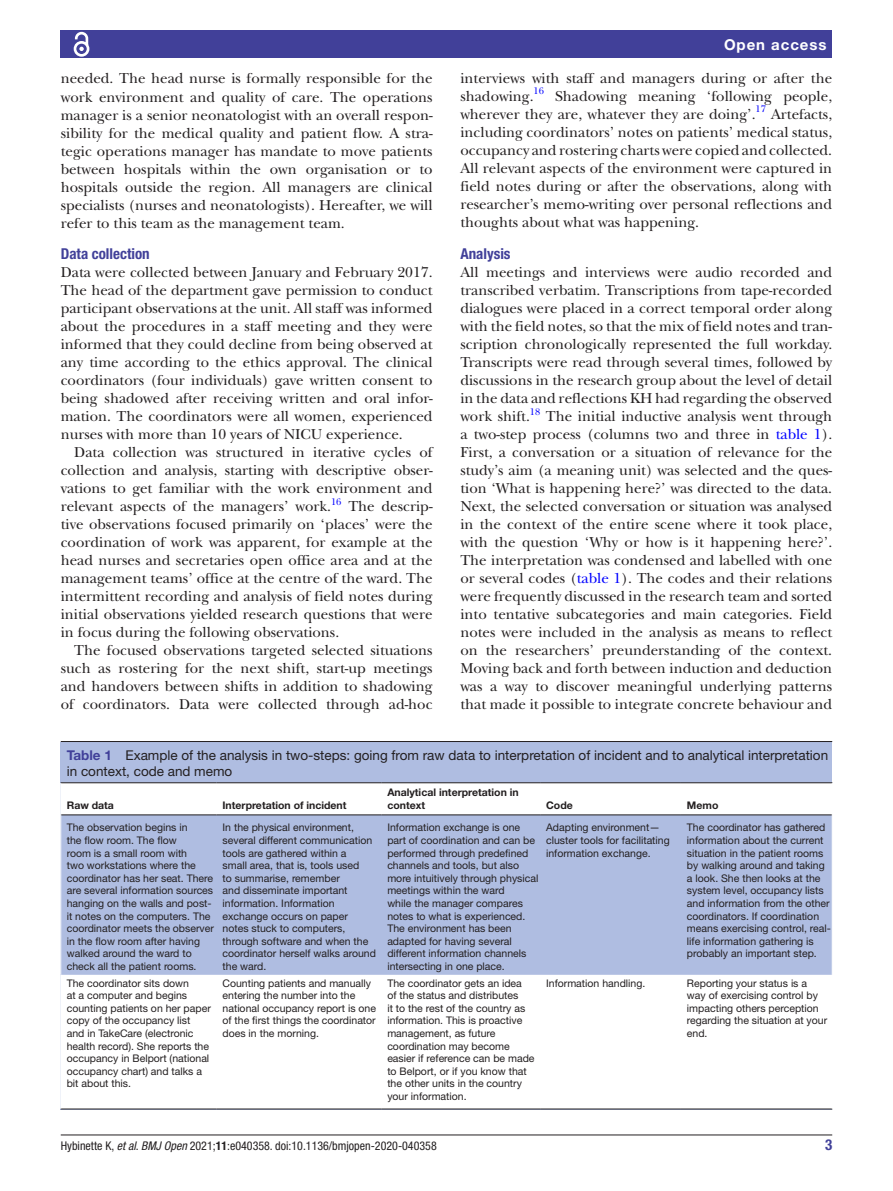
<style>
.page{position:relative;width:893px;height:1191px;background:#fff}
.page>*{position:absolute;margin:0;border:0;box-sizing:border-box;transform-origin:0 0}
.t1{font:15px/18px "New Baskerville";color:#231f20;text-align:justify}
.t2{font:700 condensed 15px "Helvetica Neue LT Std";color:#414099}
.t3{font:700 15px "Helvetica Neue LT Std";letter-spacing:.065em;color:#fff}
.t4{font:13.5px/16.5px "Helvetica Neue LT Std";color:#231f20}
.t5{font:condensed 12px "Helvetica Neue LT Std";color:#231f20}
.t6{font:10.5px/12.6px "Helvetica Neue LT Std";color:#231f20}
.t7{font:700 10.5px/12.6px "Helvetica Neue LT Std";color:#231f20}
.t8{font:9.9px "New Baskerville";color:#00f}
.s1{color:#00f}
.s2{font-weight:700;color:#414099}
.s3{font-style:italic}
.s4{font-weight:700}
</style>
<div class="page">
<hr style="left:61px;top:1134px;width:771px;height:1px;background:#231f20">
<div style="left:61px;top:31px;width:771px;height:27px;background:#414099"></div>
<svg style="left:73px;top:31px;width:17px;height:26px"></svg>
<div style="left:61px;top:742px;width:771px;height:367px;background:#afbde1"></div>
<hr style="left:61px;top:741px;width:771px;height:1px;background:#231f20">
<div style="left:61px;top:783px;width:771px;height:325px;background:#fff"></div>
<svg style="left:61px;top:815px;width:771px;height:159px"></svg>
<hr style="left:61px;top:782px;width:156px;height:1px;background:#231f20">
<hr style="left:61px;top:814px;width:156px;height:1px;background:#231f20">
<hr style="left:217px;top:782px;width:164px;height:1px;background:#231f20">
<hr style="left:217px;top:814px;width:164px;height:1px;background:#231f20">
<hr style="left:381px;top:782px;width:159px;height:1px;background:#231f20">
<hr style="left:381px;top:814px;width:159px;height:1px;background:#231f20">
<hr style="left:540px;top:782px;width:141px;height:1px;background:#231f20">
<hr style="left:540px;top:814px;width:141px;height:1px;background:#231f20">
<hr style="left:681px;top:782px;width:151px;height:1px;background:#231f20">
<hr style="left:681px;top:814px;width:151px;height:1px;background:#231f20">
<hr style="left:61px;top:1108px;width:156px;height:1px;background:#231f20">
<hr style="left:217px;top:1108px;width:164px;height:1px;background:#231f20">
<hr style="left:381px;top:1108px;width:159px;height:1px;background:#231f20">
<hr style="left:540px;top:1108px;width:141px;height:1px;background:#231f20">
<hr style="left:681px;top:1108px;width:151px;height:1px;background:#231f20">
<p class="t3" style="left:724px;top:35px;width:104px">Open access</p>
<p class="t1" style="left:61px;top:69px;width:373px">needed. The head nurse is formally responsible for the work environment and quality of care. The operations manager is a senior neonatologist with an overall respon&shy;sibility for the medical quality and patient flow. A stra&shy;tegic operations manager has mandate to move patients between hospitals within the own organisation or to hospitals outside the region. All managers are clinical specialists (nurses and neonatologists). Hereafter, we will refer to this team as the management team.</p>
<p class="t2" style="left:61px;top:245px;width:91px">Data collection</p>
<p class="t1" style="left:61px;top:263px;width:373px">Data were collected between January and February 2017.<br>The head of the department gave permission to conduct participant observations at the unit. All staff was informed about the procedures in a staff meeting and they were informed that they could decline from being observed at any time according to the ethics approval. The clinical coordinators (four individuals) gave written consent to being shadowed after receiving written and oral infor&shy;mation. The coordinators were all women, experienced nurses with more than 10 years of NICU experience.</p>
<p class="t1" style="left:61px;top:443px;width:373px;text-indent:14px">Data collection was structured in iterative cycles of collection and analysis, starting with descriptive obser&shy;vations to get familiar with the work environment and relevant aspects of the managers’ work.</p>
<p class="t1" style="left:460px;top:69px;width:373px">interviews with staff and managers during or after the shadowing.</p>
<p class="t8" style="left:534px;top:85px;width:12px">16</p>
<p class="t1" style="left:460px;top:87px;width:373px;text-indent:95px">Shadowing meaning ‘following people, wherever they are, whatever they are doing’.</p>
<p class="t8" style="left:755px;top:103px;width:12px">17</p>
<p class="t1" style="left:460px;top:105px;width:373px;text-indent:311px">Artefacts, including coordinators’ notes on patients’ medical status, occupancy and rostering charts were copied and collected.<br>All relevant aspects of the environment were captured in field notes during or after the observations, along with researcher’s memo-writing over personal reflections and thoughts about what was happening.</p>
<p class="t2" style="left:460px;top:245px;width:52px">Analysis</p>
<p class="t1" style="left:460px;top:263px;width:373px">All meetings and interviews were audio recorded and transcribed verbatim. Transcriptions from tape-recorded dialogues were placed in a correct temporal order along with the field notes, so that the mix of field notes and tran&shy;scription chronologically represented the full workday.<br>Transcripts were read through several times, followed by discussions in the research group about the level of detail in the data and reflections KH had regarding the observed work shift.<sup>18</sup> The initial inductive analysis went through a two-step process (columns two and three in <span class="s1">table 1</span>).<br>First, a conversation or a situation of relevance for the study’s aim (a meaning unit) was selected and the ques&shy;tion ‘What is happening here?’ was directed to the data.<br>Next, the selected conversation or situation was analysed in the context of the entire scene where it took place, with the question ‘Why or how is it happening here?’.<br>The interpretation was condensed and labelled with one or several codes (<span class="s1">table 1</span>). The codes and their relations were frequently discussed in the research team and sorted into tentative subcategories and main categories. Field notes were included in the analysis as means to reflect on the researchers’ preunderstanding of the context.<br>Moving back and forth between induction and deduction was a way to discover meaningful underlying patterns that made it possible to integrate concrete behaviour and</p>
<p class="t4" style="left:67px;top:746px;width:763px"><span class="s2">Table 1</span> Example of the analysis in two-steps: going from raw data to interpretation of incident and to analytical interpretation in context, code and memo</p>
<p class="t7" style="left:67px;top:798px;width:49px">Raw data</p>
<p class="t7" style="left:223px;top:798px;width:126px">Interpretation of incident</p>
<p class="t8" style="left:331px;top:495px;width:12px">16</p>
<p class="t1" style="left:61px;top:497px;width:373px;text-indent:288px">The descrip&shy;tive observations focused primarily on ‘places’ were the coordination of work was apparent, for example at the head nurses and secretaries open office area and at the management teams’ office at the centre of the ward. The intermittent recording and analysis of field notes during initial observations yielded research questions that were in focus during the following observations.</p>
<p class="t1" style="left:61px;top:641px;width:373px;text-indent:13px">The focused observations targeted selected situations such as rostering for the next shift, start-up meetings and handovers between shifts in addition to shadowing of coordinators. Data were collected through ad-hoc</p>
<p class="t7" style="left:387px;top:786px;width:133px">Analytical interpretation in context</p>
<p class="t7" style="left:546px;top:798px;width:28px">Code</p>
<p class="t7" style="left:687px;top:798px;width:33px">Memo</p>
<p class="t6" style="left:67px;top:821px;width:149px">The observation begins in<br>the flow room. The flow<br>room is a small room with<br>two workstations where the coordinator has her seat. There are several information sources hanging on the walls and post&shy;it notes on the computers. The coordinator meets the observer in the flow room after having walked around the ward to check all the patient rooms.</p>
<p class="t6" style="left:223px;top:821px;width:155px">In the physical environment, several different communication tools are gathered within a<br>small area, that is, tools used<br>to summarise, remember<br>and disseminate important information. Information exchange occurs on paper notes stuck to computers, through software and when the coordinator herself walks around the ward.</p>
<p class="t6" style="left:387px;top:821px;width:153px">Information exchange is one part of coordination and can be performed through predefined channels and tools, but also more intuitively through physical meetings within the ward<br>while the manager compares notes to what is experienced.<br>The environment has been adapted for having several different information channels intersecting in one place.</p>
<p class="t6" style="left:546px;top:821px;width:125px">Adapting environment— cluster tools for facilitating information exchange.</p>
<p class="t6" style="left:687px;top:821px;width:145px">The coordinator has gathered information about the current situation in the patient rooms by walking around and taking a look. She then looks at the system level, occupancy lists and information from the other coordinators. If coordination means exercising control, real&shy;life information gathering is probably an important step.</p>
<p class="t6" style="left:67px;top:976px;width:146px">The coordinator sits down<br>at a computer and begins counting patients on her paper copy of the occupancy list<br>and in TakeCare (electronic health record). She reports the occupancy in Belport (national occupancy chart) and talks a bit about this.</p>
<p class="t6" style="left:223px;top:976px;width:155px">Counting patients and manually entering the number into the national occupancy report is one of the first things the coordinator does in the morning.</p>
<p class="t6" style="left:387px;top:976px;width:149px">The coordinator gets an idea<br>of the status and distributes<br>it to the rest of the country as information. This is proactive management, as future coordination may become easier if reference can be made to Belport, or if you know that the other units in the country your information.</p>
<p class="t6" style="left:546px;top:976px;width:101px">Information handling.</p>
<p class="t6" style="left:687px;top:976px;width:142px">Reporting your status is a way of exercising control by impacting others perception regarding the situation at your end.</p>
<p class="t5" style="left:61px;top:1138px;width:378px">Hybinette K, <span class="s3">et al</span>. <span class="s3">BMJ Open</span> 2021;<span class="s4">11</span>:e040358. doi:10.1136/bmjopen-2020-040358</p>
<p class="t2" style="left:825px;top:1135px;width:9px">3</p>
</div>
